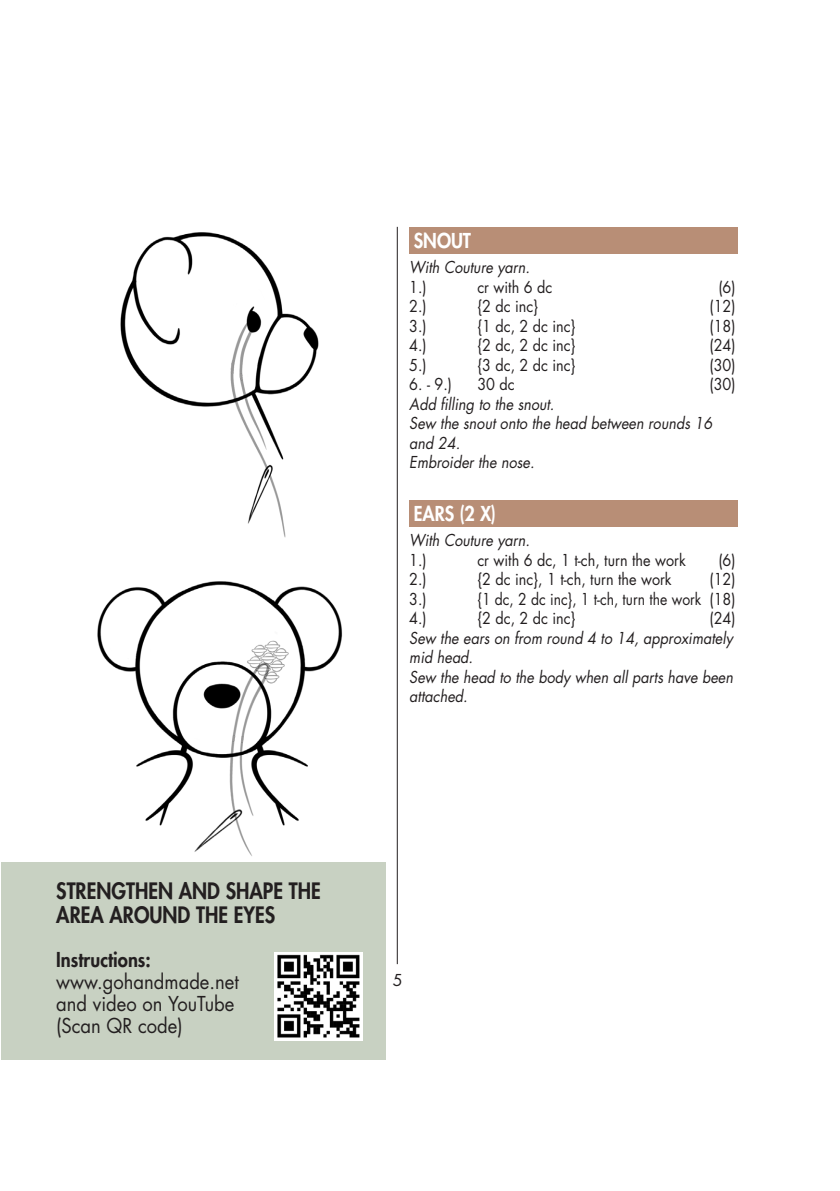
<style>
.page{position:relative;width:840px;height:1191px;background:#fff}
.page>*{position:absolute;margin:0;border:0;box-sizing:border-box;transform-origin:0 0}
.t1{font:800 22px/24px "Futura Std";color:#231f20;scale:.9 1}
.t2{font:20px "Futura Std";color:#231f20;scale:.92 1}
.t3{font:800 20px "Futura Std";color:#231f20;scale:.92 1}
.t4{font:800 20px "Futura Std";color:#fff;scale:.9 1}
.t5{font:italic 16px/19.6px "Futura Std";color:#231f20;scale:.9 1}
.t6{font:16px "Futura Std";color:#231f20;scale:.9 1}
.t7{font:16px "Futura Std";color:#231f20;scale:.87 1}
.t8{font:16px "Futura Std";color:#231f20}
</style>
<div class="page">
<hr style="left:397px;top:227px;width:1px;height:737px;background:#231f20">
<img style="left:97px;top:232px;width:246px;height:624px">
<div style="left:1px;top:862px;width:384px;height:197px;background:#c8d1c2"></div>
<img style="left:274px;top:952px;width:88px;height:88px">
<div style="left:409px;top:227px;width:328px;height:26px;background:#b88e76"></div>
<div style="left:409px;top:500px;width:328px;height:26px;background:#b88e76"></div>
<p class="t1" style="left:56px;top:879px;width:295px">STRENGTHEN AND SHAPE THE<br>AREA AROUND THE EYES</p>
<p class="t3" style="left:56px;top:947px;width:104px">Instructions:</p>
<p class="t2" style="left:56px;top:969px;width:200px">www.gohandmade.net</p>
<p class="t2" style="left:56px;top:991px;width:195px">and video on YouTube</p>
<p class="t2" style="left:56px;top:1013px;width:139px">(Scan QR code)</p>
<p class="t4" style="left:413px;top:228px;width:65px">SNOUT</p>
<p class="t5" style="left:409px;top:257px;width:135px">With Couture yarn.</p>
<p class="t6" style="left:409px;top:276px;width:21px">1.)</p>
<p class="t6" style="left:477px;top:276px;width:85px">cr with 6 dc</p>
<p class="t6" style="left:718px;top:276px;width:21px">(6)</p>
<p class="t6" style="left:409px;top:296px;width:21px">2.)</p>
<p class="t6" style="left:477px;top:296px;width:69px">{2 dc inc}</p>
<p class="t6" style="left:709px;top:296px;width:30px">(12)</p>
<p class="t6" style="left:409px;top:315px;width:21px">3.)</p>
<p class="t6" style="left:477px;top:315px;width:110px">{1 dc, 2 dc inc}</p>
<p class="t6" style="left:709px;top:315px;width:30px">(18)</p>
<p class="t6" style="left:409px;top:335px;width:21px">4.)</p>
<p class="t6" style="left:477px;top:335px;width:110px">{2 dc, 2 dc inc}</p>
<p class="t6" style="left:709px;top:335px;width:30px">(24)</p>
<p class="t6" style="left:409px;top:354px;width:21px">5.)</p>
<p class="t6" style="left:477px;top:354px;width:110px">{3 dc, 2 dc inc}</p>
<p class="t6" style="left:709px;top:354px;width:30px">(30)</p>
<p class="t6" style="left:409px;top:374px;width:49px">6. - 9.)</p>
<p class="t6" style="left:477px;top:374px;width:43px">30 dc</p>
<p class="t6" style="left:709px;top:374px;width:30px">(30)</p>
<p class="t5" style="left:409px;top:394px;width:163px">Add filling to the snout.</p>
<p class="t5" style="left:409px;top:413px;width:338px">Sew the snout onto the head between rounds 16 and 24.</p>
<p class="t5" style="left:409px;top:452px;width:141px">Embroider the nose.</p>
<p class="t4" style="left:413px;top:501px;width:93px">EARS (2 X)</p>
<p class="t5" style="left:409px;top:530px;width:135px">With Couture yarn.</p>
<p class="t6" style="left:409px;top:549px;width:21px">1.)</p>
<p class="t6" style="left:477px;top:549px;width:233px">cr with 6 dc, 1 t-ch, turn the work</p>
<p class="t6" style="left:718px;top:549px;width:21px">(6)</p>
<p class="t6" style="left:409px;top:569px;width:21px">2.)</p>
<p class="t6" style="left:477px;top:569px;width:217px">{2 dc inc}, 1 t-ch, turn the work</p>
<p class="t6" style="left:709px;top:569px;width:30px">(12)</p>
<p class="t6" style="left:409px;top:588px;width:21px">3.)</p>
<p class="t7" style="left:477px;top:588px;width:298px">{1 dc, 2 dc inc}, 1 t-ch, turn the work (18)</p>
<p class="t6" style="left:409px;top:608px;width:21px">4.)</p>
<p class="t6" style="left:477px;top:608px;width:110px">{2 dc, 2 dc inc}</p>
<p class="t6" style="left:709px;top:608px;width:30px">(24)</p>
<p class="t5" style="left:409px;top:628px;width:361px">Sew the ears on from round 4 to 14, approximately mid head.</p>
<p class="t5" style="left:409px;top:667px;width:361px">Sew the head to the body when all parts have been attached.</p>
<p class="t8" style="left:392px;top:969px;width:11px">5</p>
</div>
